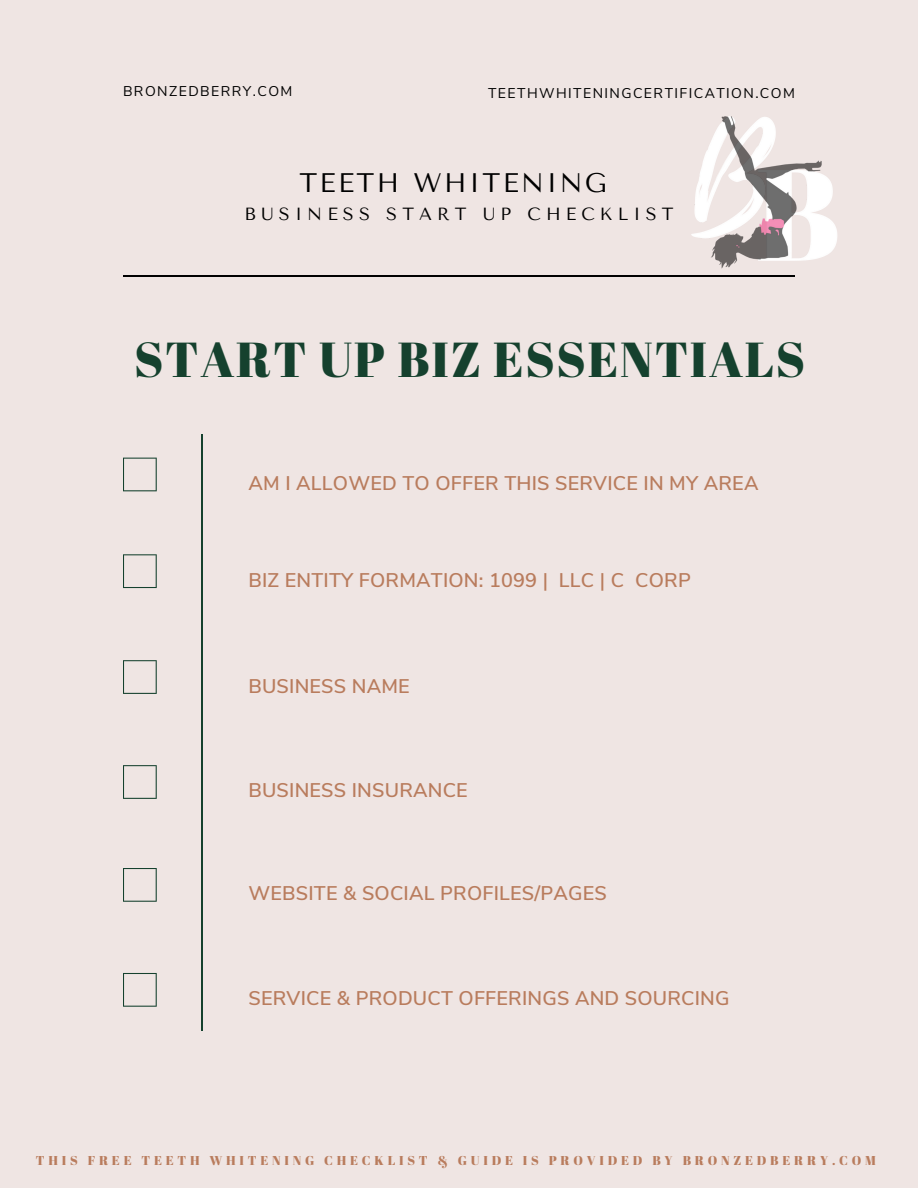
<style>
.page{position:relative;width:918px;height:1188px;background:#efe5e3}
.page>*{position:absolute;margin:0;border:0;box-sizing:border-box;transform-origin:0 0}
.t1{font:49.05px "Abril Fatface";letter-spacing:.035em;color:#15412e}
.t2{font:26.7px "Tenor Sans";letter-spacing:.09em;color:#000}
.t3{font:600 19.8px "Nunito Sans";letter-spacing:.01em;color:#b97c5d}
.t4{font:17.55px "Tenor Sans";letter-spacing:.29em;color:#000}
.t5{font:14.1px "Nunito Sans";letter-spacing:.1em;color:#000}
.t6{font:12.75px "Abril Fatface";letter-spacing:.295em;color:#b97c5d}
</style>
<div class="page">
<hr style="left:123px;top:276px;width:672px;height:1px;background:#000">
<hr style="left:201px;top:434px;width:1px;height:597px;background:#15412e">
<svg style="left:123px;top:458px;width:34px;height:33px"></svg>
<svg style="left:123px;top:554px;width:34px;height:34px"></svg>
<svg style="left:123px;top:660px;width:34px;height:34px"></svg>
<svg style="left:123px;top:765px;width:34px;height:34px"></svg>
<svg style="left:123px;top:868px;width:34px;height:34px"></svg>
<svg style="left:123px;top:973px;width:34px;height:34px"></svg>
<img style="left:666px;top:116px;width:171px;height:160px">
<p class="t5" style="left:123px;top:82px;width:171px">BRONZEDBERRY.COM</p>
<p class="t5" style="left:488px;top:83px;width:308px">TEETHWHITENINGCERTIFICATION.COM</p>
<p class="t2" style="left:299px;top:167px;width:309px">TEETH WHITENING</p>
<p class="t4" style="left:245px;top:204px;width:430px">BUSINESS START UP CHECKLIST</p>
<p class="t1" style="left:134px;top:325px;width:673px">START UP BIZ ESSENTIALS</p>
<p class="t3" style="left:248px;top:470px;width:512px">AM I ALLOWED TO OFFER THIS SERVICE IN MY AREA</p>
<p class="t3" style="left:248px;top:567px;width:444px">BIZ ENTITY FORMATION: 1099 | LLC | C CORP</p>
<p class="t3" style="left:248px;top:672px;width:163px">BUSINESS NAME</p>
<p class="t3" style="left:248px;top:777px;width:221px">BUSINESS INSURANCE</p>
<p class="t3" style="left:248px;top:880px;width:360px">WEBSITE &amp; SOCIAL PROFILES/PAGES</p>
<p class="t3" style="left:248px;top:985px;width:483px">SERVICE &amp; PRODUCT OFFERINGS AND SOURCING</p>
<p class="t6" style="left:36px;top:1152px;width:841px">THIS FREE TEETH WHITENING CHECKLIST &amp; GUIDE IS PROVIDED BY BRONZEDBERRY.COM</p>
</div>
